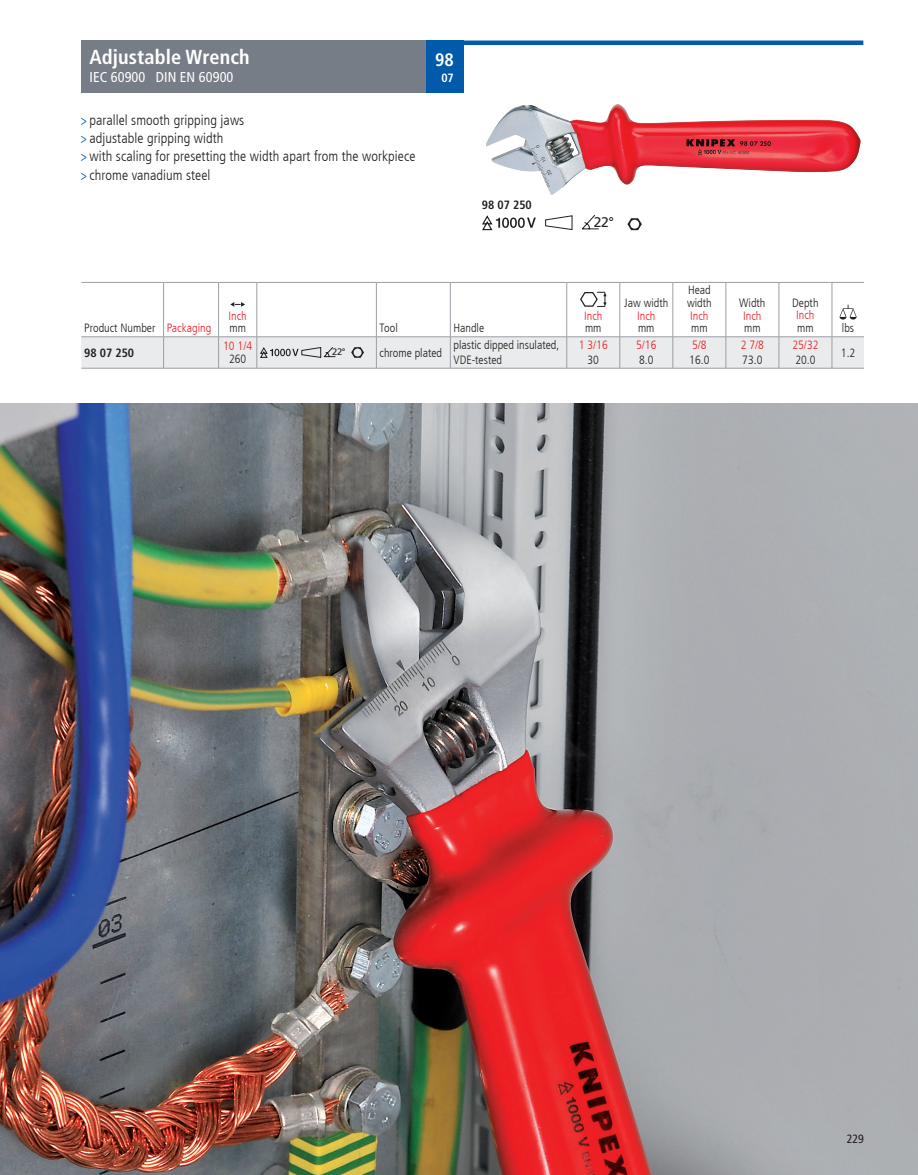
<style>
.page{position:relative;width:918px;height:1175px;background:#fff}
.page>*{position:absolute;margin:0;border:0;box-sizing:border-box;transform-origin:0 0}
.t1{font:700 condensed 20.25px "Frutiger LT Com";letter-spacing:.005em;color:#fff}
.t2{font:700 condensed 18px "Frutiger LT Com";color:#fff}
.t3{font:300 condensed 14.25px/18.3px "Frutiger LT Com";letter-spacing:.005em;color:#231f20}
.t4{font:condensed 14.25px "Frutiger LT Com";letter-spacing:.005em;color:#fff}
.t5{font:13.95px "Frutiger LT Com";color:#231f20}
.t6{font:300 condensed 12px/12.8px "Frutiger LT Com";color:#231f20}
.t7{font:300 condensed 12px "Frutiger LT Com";color:#ee1d23}
.t8{font:700 condensed 12px "Frutiger LT Com";color:#231f20}
.t9{font:condensed 12px "Frutiger LT Com";color:#231f20}
.t10{font:700 condensed 12px "Frutiger LT Com";color:#fff}
.t11{font:9.45px "Frutiger LT Com";color:#231f20}
.s1{font-weight:400;color:#015aaa}
.s2{color:#ee1d23}
</style>
<div class="page">
<hr style="left:81px;top:368px;width:83px;height:1px;background:#9a9fa6">
<hr style="left:164px;top:368px;width:55px;height:1px;background:#9a9fa6">
<hr style="left:219px;top:368px;width:38px;height:1px;background:#9a9fa6">
<hr style="left:257px;top:368px;width:119px;height:1px;background:#9a9fa6">
<hr style="left:376px;top:368px;width:74px;height:1px;background:#9a9fa6">
<hr style="left:450px;top:368px;width:117px;height:1px;background:#9a9fa6">
<hr style="left:567px;top:368px;width:53px;height:1px;background:#9a9fa6">
<hr style="left:620px;top:368px;width:53px;height:1px;background:#9a9fa6">
<hr style="left:673px;top:368px;width:53px;height:1px;background:#9a9fa6">
<hr style="left:726px;top:368px;width:53px;height:1px;background:#9a9fa6">
<hr style="left:779px;top:368px;width:53px;height:1px;background:#9a9fa6">
<hr style="left:832px;top:368px;width:32px;height:1px;background:#9a9fa6">
<svg style="left:81px;top:282px;width:783px;height:86px"></svg>
<div style="left:81px;top:40px;width:345px;height:53px;background:#767d87"></div>
<div style="left:426px;top:40px;width:38px;height:53px;background:#015aaa"></div>
<div style="left:464px;top:40px;width:399px;height:5px;background:#015aaa"></div>
<img style="left:0;top:403px;width:918px;height:771px">
<img style="left:486px;top:104px;width:375px;height:91px">
<svg style="left:482px;top:215px;width:54px;height:15px"></svg>
<svg style="left:545px;top:215px;width:27px;height:15px"></svg>
<svg style="left:582px;top:215px;width:17px;height:15px"></svg>
<svg style="left:627px;top:218px;width:15px;height:12px"></svg>
<h1 class="t1" style="left:90px;top:45px;width:162px">Adjustable Wrench</h1>
<p class="t4" style="left:90px;top:69px;width:145px">IEC 60900 DIN EN 60900</p>
<p class="t3" style="left:81px;top:111px;width:336px"><span class="s1">&gt;</span> parallel smooth gripping jaws<br><span class="s1">&gt;</span> adjustable gripping width<br><span class="s1">&gt;</span> with scaling for presetting the width apart from the workpiece <span class="s1">&gt;</span> chrome vanadium steel</p>
<h2 class="t2" style="left:435px;top:50px;width:20px">98</h2>
<p class="t10" style="left:441px;top:71px;width:14px">07</p>
<p class="t8" style="left:482px;top:198px;width:51px">98 07 250</p>
<p class="t5" style="left:594px;top:214px;width:22px">22°</p>
<p class="t6" style="left:84px;top:322px;width:128px">Product Number <span class="s2">Packaging</span></p>
<p class="t8" style="left:84px;top:345px;width:51px">98 07 250</p>
<p class="t7" style="left:229px;top:308px;width:20px">Inch</p>
<p class="t6" style="left:229px;top:322px;width:18px">mm</p>
<p class="t6" style="left:380px;top:322px;width:20px">Tool</p>
<p class="t6" style="left:454px;top:322px;width:32px">Handle</p>
<p class="t7" style="left:584px;top:308px;width:20px">Inch</p>
<p class="t6" style="left:585px;top:322px;width:18px">mm</p>
<p class="t7" style="left:223px;top:339px;width:31px">10 1/4</p>
<p class="t6" style="left:229px;top:353px;width:19px">260</p>
<p class="t11" style="left:332px;top:346px;width:15px">22°</p>
<p class="t6" style="left:380px;top:346px;width:64px">chrome plated</p>
<p class="t6" style="left:454px;top:338px;width:107px;line-height:14.4px">plastic dipped insulated,<br>VDE-tested</p>
<p class="t7" style="left:579px;top:338px;width:31px">1 3/16</p>
<p class="t6" style="left:588px;top:353px;width:13px">30</p>
<p class="t6" style="left:624px;top:296px;width:46px">Jaw width</p>
<p class="t7" style="left:637px;top:308px;width:20px">Inch</p>
<p class="t6" style="left:638px;top:322px;width:18px">mm</p>
<p class="t7" style="left:636px;top:338px;width:22px">5/16</p>
<p class="t6" style="left:639px;top:353px;width:16px">8.0</p>
<p class="t6" style="left:687px;top:284px;width:26px">Head width</p>
<p class="t7" style="left:690px;top:308px;width:20px">Inch</p>
<p class="t6" style="left:691px;top:322px;width:18px">mm</p>
<p class="t7" style="left:692px;top:338px;width:16px">5/8</p>
<p class="t6" style="left:689px;top:353px;width:22px">16.0</p>
<p class="t6" style="left:739px;top:296px;width:28px">Width</p>
<p class="t7" style="left:743px;top:308px;width:20px">Inch</p>
<p class="t6" style="left:744px;top:322px;width:18px">mm</p>
<p class="t7" style="left:741px;top:338px;width:25px">2 7/8</p>
<p class="t6" style="left:742px;top:353px;width:22px">73.0</p>
<p class="t6" style="left:792px;top:296px;width:28px">Depth</p>
<p class="t7" style="left:796px;top:308px;width:20px">Inch</p>
<p class="t6" style="left:797px;top:322px;width:18px">mm</p>
<p class="t6" style="left:842px;top:322px;width:14px">lbs</p>
<p class="t7" style="left:792px;top:338px;width:28px">25/32</p>
<p class="t6" style="left:795px;top:353px;width:22px">20.0</p>
<p class="t6" style="left:841px;top:346px;width:16px">1.2</p>
<p class="t9" style="left:847px;top:1132px;width:19px">229</p>
</div>
